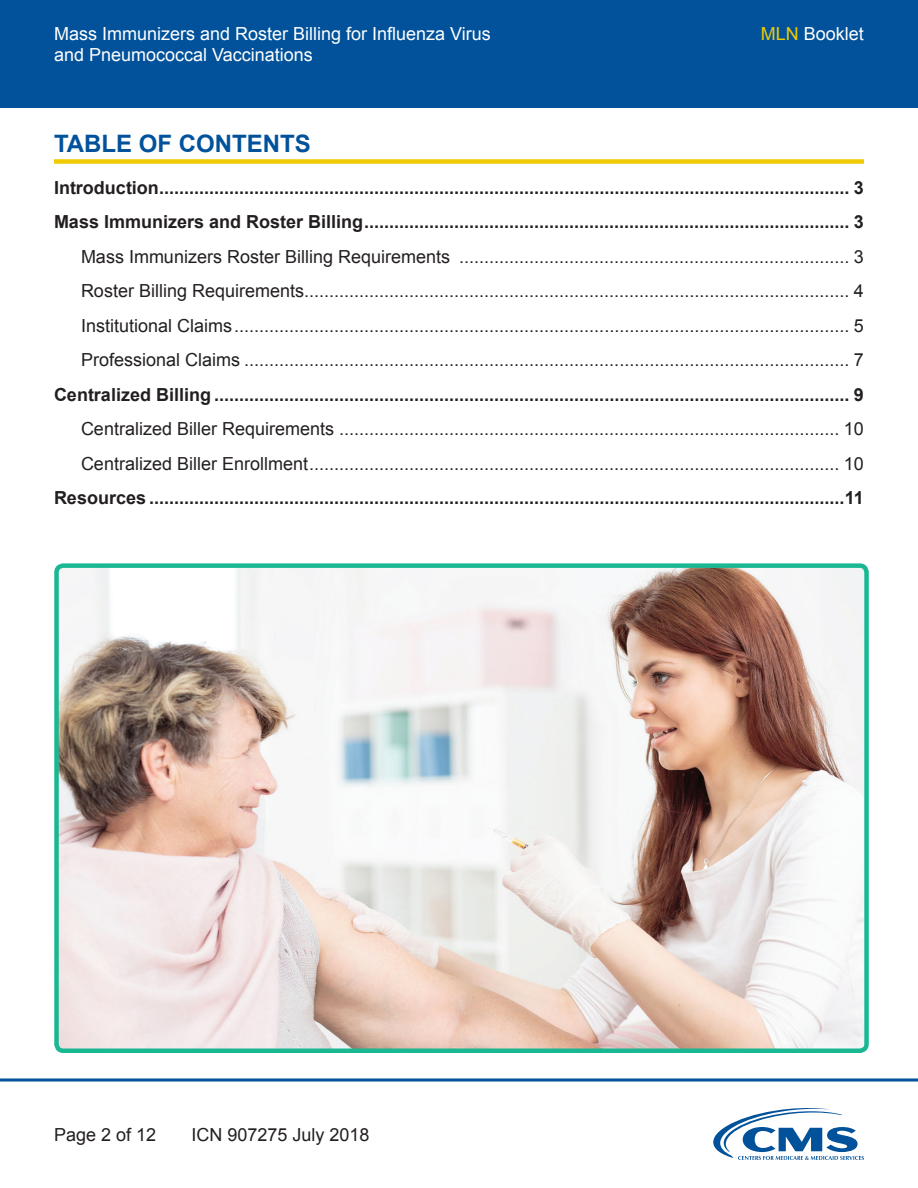
<style>
.page{position:relative;width:918px;height:1188px;background:#fff}
.page>*{position:absolute;margin:0;border:0;box-sizing:border-box;transform-origin:0 0}
.t1{font:700 24px "Arial";color:#01529b}
.t2{font:18px "Arial";color:#231f20}
.t3{font:700 18px "Arial";color:#231f20}
.t4{font:18px "Arial";color:#fff}
.s1{color:#f0cb02}
</style>
<div class="page">
<div style="left:0;top:0;width:918px;height:108px;background:#01529b"></div>
<svg style="left:0;top:1078px;width:918px;height:4px"></svg>
<svg style="left:713px;top:1108px;width:151px;height:52px"></svg>
<div style="left:54px;top:159px;width:810px;height:5px;background:#f0cb02"></div>
<img style="left:59px;top:568px;width:805px;height:480px">
<div style="left:54px;top:563px;width:815px;height:490px;border:4px solid #1ab892;border-radius:7px"></div>
<p class="t4" style="left:54px;top:22px;width:438px">Mass Immunizers and Roster Billing for Influenza Virus</p>
<p class="t4" style="left:761px;top:22px;width:105px"><span class="s1">MLN</span> Booklet</p>
<p class="t4" style="left:54px;top:43px;width:260px">and Pneumococcal Vaccinations</p>
<h2 class="t1" style="left:54px;top:128px;width:258px">TABLE OF CONTENTS</h2>
<p class="t3" style="left:54px;top:175px;width:811px">Introduction.......................................................................................................................................... 3</p>
<p class="t3" style="left:54px;top:210px;width:811px">Mass Immunizers and Roster Billing................................................................................................. 3</p>
<p class="t2" style="left:459px;top:245px;width:406px">.............................................................................. 3</p>
<p class="t2" style="left:81px;top:279px;width:784px">Roster Billing Requirements............................................................................................................. 4</p>
<p class="t2" style="left:81px;top:314px;width:784px">Institutional Claims ........................................................................................................................... 5</p>
<p class="t2" style="left:81px;top:348px;width:784px">Professional Claims ......................................................................................................................... 7</p>
<p class="t3" style="left:54px;top:382px;width:811px">Centralized Billing ............................................................................................................................... 9</p>
<p class="t2" style="left:81px;top:417px;width:784px">Centralized Biller Requirements .................................................................................................... 10</p>
<p class="t2" style="left:81px;top:452px;width:784px">Centralized Biller Enrollment.......................................................................................................... 10</p>
<p class="t3" style="left:54px;top:486px;width:812px">Resources ...........................................................................................................................................11</p>
<p class="t2" style="left:81px;top:245px;width:371px">Mass Immunizers Roster Billing Requirements</p>
<p class="t2" style="left:54px;top:1122px;width:104px">Page 2 of 12</p>
<p class="t2" style="left:192px;top:1122px;width:180px">ICN 907275 July 2018</p>
</div>
